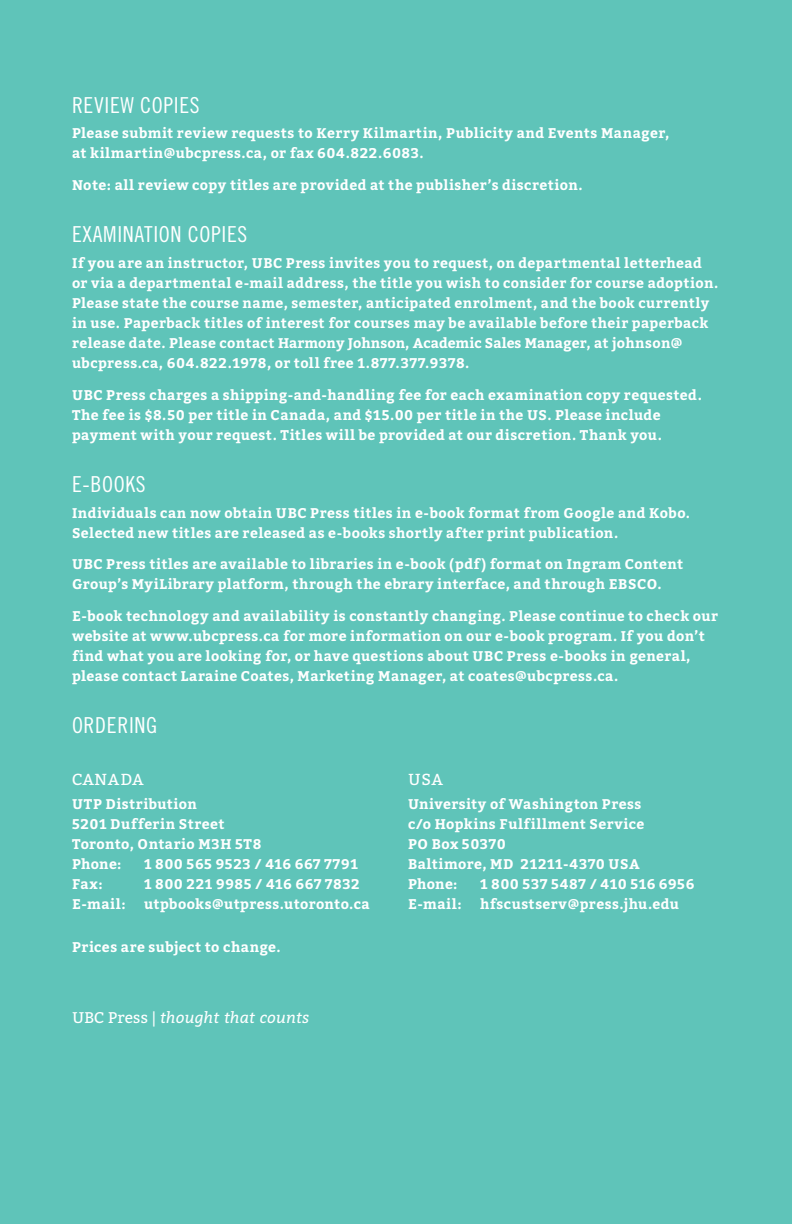
<style>
.page{position:relative;width:792px;height:1224px;background:#5fc4b9}
.page>*{position:absolute;margin:0;border:0;box-sizing:border-box;transform-origin:0 0}
.t1{font:22px "Trade Gothic LT Std Cn 18";letter-spacing:.03em;color:#fff}
.t2{font:16px "Bitter";letter-spacing:.035em;color:#fff}
.t3{font:italic 15.6px "Bitter";letter-spacing:.01em;color:#fff}
.t4{font:700 14px/20px "Bitter";letter-spacing:.035em;color:#fff}
.s1{font-style:normal}
</style>
<div class="page">
<h1 class="t1" style="left:72px;top:92px;width:129px">REVIEW COPIES</h1>
<p class="t4" style="left:72px;top:124px;width:599px">Please submit review requests to Kerry Kilmartin, Publicity and Events Manager, at kilmartin@ubcpress.ca, or fax 604.822.6083.</p>
<p class="t4" style="left:72px;top:175px;width:512px">Note: all review copy titles are provided at the publisher’s discretion.</p>
<h1 class="t1" style="left:72px;top:221px;width:177px">EXAMINATION COPIES</h1>
<p class="t4" style="left:72px;top:253px;width:648px">If you are an instructor, UBC Press invites you to request, on departmental letterhead or via a departmental e-mail address, the title you wish to consider for course adoption.<br>Please state the course name, semester, anticipated enrolment, and the book currently in use. Paperback titles of interest for courses may be available before their paperback release date. Please contact Harmony Johnson, Academic Sales Manager, at johnson@ ubcpress.ca, 604.822.1978, or toll free 1.877.377.9378.</p>
<p class="t4" style="left:72px;top:385px;width:631px">UBC Press charges a shipping-and-handling fee for each examination copy requested.<br>The fee is $8.50 per title in Canada, and $15.00 per title in the US. Please include payment with your request. Titles will be provided at our discretion. Thank you.</p>
<h1 class="t1" style="left:72px;top:471px;width:75px">E-BOOKS</h1>
<p class="t4" style="left:72px;top:503px;width:620px">Individuals can now obtain UBC Press titles in e-book format from Google and Kobo.<br>Selected new titles are released as e-books shortly after print publication.</p>
<p class="t4" style="left:72px;top:554px;width:613px">UBC Press titles are available to libraries in e-book (pdf) format on Ingram Content<br>Group’s MyiLibrary platform, through the ebrary interface, and through EBSCO.</p>
<p class="t4" style="left:72px;top:606px;width:648px">E-book technology and availability is constantly changing. Please continue to check our website at www.ubcpress.ca for more information on our e-book program. If you don’t find what you are looking for, or have questions about UBC Press e-books in general, please contact Laraine Coates, Marketing Manager, at coates@ubcpress.ca.</p>
<h1 class="t1" style="left:72px;top:712px;width:87px">ORDERING</h1>
<p class="t2" style="left:72px;top:770px;width:73px">Canada</p>
<p class="t4" style="left:72px;top:795px;width:191px">UTP Distribution<br>5201 Dufferin Street<br>Toronto, Ontario M3H 5T8<br>Phone:</p>
<p class="t4" style="left:144px;top:855px;width:215px">1 800 565 9523 / 416 667 7791</p>
<p class="t4" style="left:72px;top:875px;width:32px">Fax:</p>
<p class="t4" style="left:144px;top:875px;width:217px">1 800 221 9985 / 416 667 7832</p>
<p class="t4" style="left:72px;top:895px;width:55px">E-mail:</p>
<p class="t4" style="left:144px;top:895px;width:227px">utpbooks@utpress.utoronto.ca</p>
<p class="t4" style="left:72px;top:937px;width:210px">Prices are subject to change.</p>
<p class="t3" style="left:72px;top:1006px;width:239px"><span class="s1">UBC Press |</span> thought that counts</p>
<p class="t2" style="left:408px;top:770px;width:36px">USA</p>
<p class="t4" style="left:408px;top:795px;width:238px">University of Washington Press c/o Hopkins Fulfillment Service<br>PO Box 50370<br>Baltimore, MD 21211-4370 USA<br>Phone:</p>
<p class="t4" style="left:480px;top:875px;width:216px">1 800 537 5487 / 410 516 6956</p>
<p class="t4" style="left:408px;top:895px;width:55px">E-mail:</p>
<p class="t4" style="left:480px;top:895px;width:201px">hfscustserv@press.jhu.edu</p>
</div>
